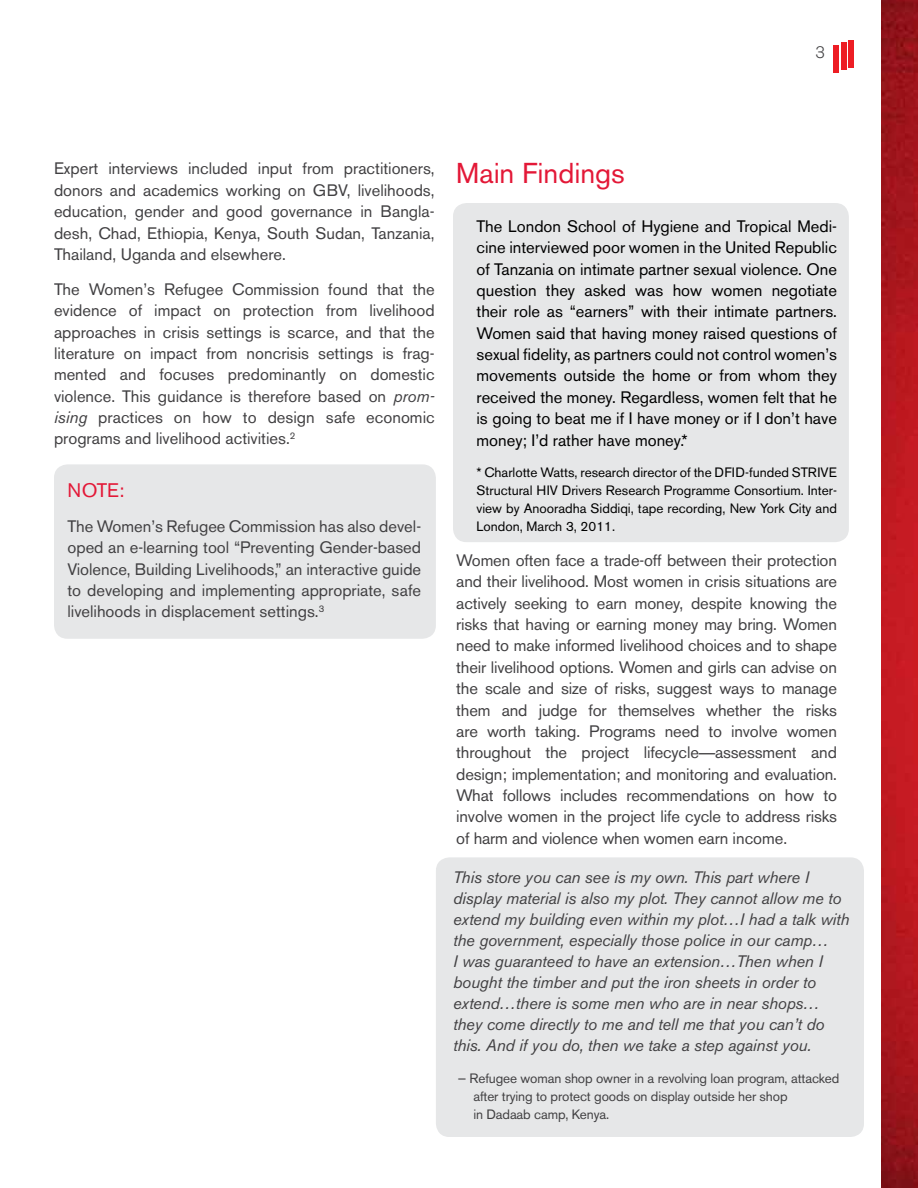
<style>
.page{position:relative;width:918px;height:1188px;background:#fff}
.page>*{position:absolute;margin:0;border:0;box-sizing:border-box;transform-origin:0 0}
.t1{font:28.5px "Akzidenz Grotesk BE";color:#e31837}
.t2{font:19.5px "Akzidenz Grotesk BE";color:#e31837}
.t3{font:16.5px/21.3px "Akzidenz Grotesk BE";color:#414042;text-align:justify}
.t4{font:16.5px/21.3px "Akzidenz Grotesk BE";color:#000;text-align:justify}
.t5{font:italic 16.5px/21px "Akzidenz Grotesk BE";letter-spacing:-.01em;color:#414042}
.t6{font:300 16.5px "Akzidenz Grotesk BE";color:#414042}
.t7{font:13.5px/18px "Akzidenz Grotesk BE";color:#000;text-align:justify}
.t8{font:13.5px/18px "Akzidenz Grotesk BE";letter-spacing:-.01em;color:#414042}
.s1{font-style:italic}
.s2{font-family:"Arial"}
</style>
<div class="page">
<img style="left:881px;top:0;width:37px;height:1188px">
<div style="left:841px;top:42px;width:5px;height:28px;background:#ed1d24"></div>
<div style="left:833px;top:45px;width:5px;height:28px;background:#ed1d24"></div>
<div style="left:849px;top:40px;width:5px;height:28px;background:#ed1d24"></div>
<div style="left:54px;top:464px;width:382px;height:175px;background:#e6e7e8;border-radius:14px"></div>
<div style="left:453px;top:203px;width:396px;height:339px;background:#e6e7e8;border-radius:14px"></div>
<div style="left:436px;top:857px;width:428px;height:280px;background:#e6e7e8;border-radius:14px"></div>
<p class="t6" style="left:815px;top:43px;width:11px">3</p>
<p class="t3" style="left:54px;top:158px;width:382px">Expert interviews included input from practitioners, donors and academics working on GBV, livelihoods, education, gender and good governance in Bangla&shy;desh, Chad, Ethiopia, Kenya, South Sudan, Tanzania, Thailand, Uganda and elsewhere.</p>
<p class="t3" style="left:54px;top:278px;width:382px">The Women’s Refugee Commission found that the evidence of impact on protection from livelihood approaches in crisis settings is scarce, and that the literature on impact from noncrisis settings is frag&shy;mented and focuses predominantly on domestic violence. This guidance is therefore based on <span class="s1">prom&shy;ising</span> practices on how to design safe economic programs and livelihood activities.<sup>2</sup></p>
<p class="t2" style="left:68px;top:478px;width:58px">NOTE:</p>
<p class="t3" style="left:68px;top:515px;width:355px">The Women’s Refugee Commission has also devel&shy;oped an e-learning tool “Preventing Gender-based Violence, Building Livelihoods,” an interactive guide to developing and implementing appropriate, safe livelihoods in displacement settings.<sup>3</sup></p>
<h1 class="t1" style="left:456px;top:156px;width:170px">Main Findings</h1>
<p class="t4" style="left:477px;top:215px;width:362px">The London School of Hygiene and Tropical Medi&shy;cine interviewed poor women in the United Republic of Tanzania on intimate partner sexual violence. One question they asked was how women negotiate their role as “earners” with their intimate partners.<br>Women said that having money raised questions of sexual fidelity, as partners could not control women’s movements outside the home or from whom they received the money. Regardless, women felt that he is going to beat me if I have money or if I don’t have money; I’d rather have money.*</p>
<p class="t7" style="left:477px;top:463px;width:362px">* Charlotte Watts, research director of the DFID-funded STRIVE Structural HIV Drivers Research Programme Consortium. Inter&shy;view by Anooradha Siddiqi, tape recording, New York City and London, March 3, 2011.</p>
<p class="t3" style="left:456px;top:549px;width:382px">Women often face a trade-off between their protection and their livelihood. Most women in crisis situations are actively seeking to earn money, despite knowing the risks that having or earning money may bring. Women need to make informed livelihood choices and to shape their livelihood options. Women and girls can advise on the scale and size of risks, suggest ways to manage them and judge for themselves whether the risks are worth taking. Programs need to involve women throughout the project lifecycle<span class="s2">—</span>assessment and design; implementation; and monitoring and evaluation.<br>What follows includes recommendations on how to involve women in the project life cycle to address risks of harm and violence when women earn income.</p>
<p class="t5" style="left:453px;top:867px;width:398px">This store you can see is my own. This part where I display material is also my plot. They cannot allow me to extend my building even within my plot…I had a talk with the government, especially those police in our camp…<br>I was guaranteed to have an extension…Then when I bought the timber and put the iron sheets in order to extend…there is some men who are in near shops… they come directly to me and tell me that you can’t do this. And if you do, then we take a step against you.</p>
<p class="t8" style="left:473px;top:1069px;width:367px;text-indent:-16px">— Refugee woman shop owner in a revolving loan program, attacked after trying to protect goods on display outside her shop<br>in Dadaab camp, Kenya.</p>
</div>
